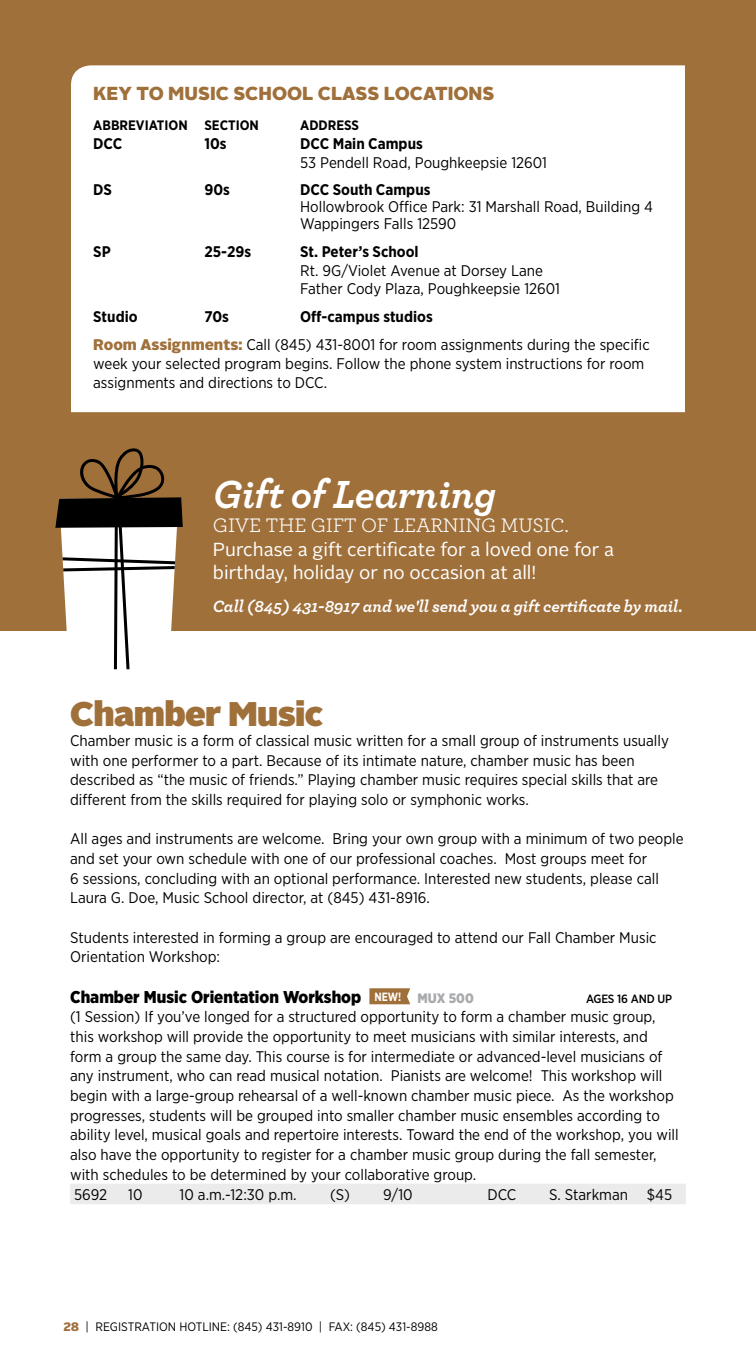
<style>
.page{position:relative;width:756px;height:1355px;background:#fff}
.page>*{position:absolute;margin:0;border:0;box-sizing:border-box;transform-origin:0 0}
.t1{font:italic 700 41.12px "Archer";letter-spacing:-.01em;color:#fff}
.t2{font:900 34.12px "Alright Sans";letter-spacing:-.02em;color:#a0703b}
.t3{font:20.47px "Archer";letter-spacing:-.01em;color:#fff}
.t4{font:18.9px/24px "Alright Sans";color:#fff}
.t5{font:900 18.9px "Alright Sans";color:#a0703b}
.t6{font:italic 700 17.15px "Archer";letter-spacing:-.01em;color:#fff}
.t7{font:900 17.15px "Gotham Narrow";color:#000}
.t8{font:15.4px/19.8px "Gotham Narrow";color:#000}
.t9{font:700 15.4px "Gotham Narrow";color:#000}
.t10{font:700 13.65px "Gotham Narrow";color:#000}
.t11{font:12.25px "Gotham Narrow";color:#000}
.t12{font:500 11.9px "Gotham Narrow";letter-spacing:-.015em;color:#000}
.s1{font-weight:700}
.s2{font-family:"Alright Sans";font-weight:900;color:#a0703b}
.s3{font-weight:700;font-size:11.9px;color:#fff}
.s4{font-size:13.65px;color:#a7a9ac}
</style>
<div class="page">
<div style="left:0;top:0;width:756px;height:630px;background:#a0703b"></div>
<div style="left:71px;top:65px;width:614px;height:348px;background:#fff"></div>
<svg style="left:55px;top:448px;width:128px;height:221px"></svg>
<div style="left:70px;top:1183px;width:616px;height:21px;background:#ebebec"></div>
<svg style="left:369px;top:988px;width:41px;height:16px"></svg>
<p class="t5" style="left:93px;top:79px;width:403px">KEY TO MUSIC SCHOOL CLASS LOCATIONS</p>
<p class="t10" style="left:93px;top:117px;width:167px">ABBREVIATION SECTION</p>
<p class="t10" style="left:300px;top:117px;width:60px">ADDRESS</p>
<p class="t9" style="left:93px;top:134px;width:31px">DCC</p>
<p class="t9" style="left:204px;top:134px;width:24px">10s</p>
<p class="t9" style="left:300px;top:134px;width:124px">DCC Main Campus</p>
<p class="t8" style="left:300px;top:152px;width:248px">53 Pendell Road, Poughkeepsie 12601</p>
<p class="t9" style="left:93px;top:180px;width:20px">DS</p>
<p class="t9" style="left:204px;top:180px;width:27px">90s</p>
<p class="t9" style="left:300px;top:180px;width:132px">DCC South Campus</p>
<p class="t8" style="left:300px;top:198px;width:354px;line-height:17px">Hollowbrook Office Park: 31 Marshall Road, Building 4<br>Wappingers Falls 12590</p>
<p class="t9" style="left:93px;top:241px;width:19px">SP</p>
<p class="t9" style="left:204px;top:241px;width:48px">25-29s</p>
<p class="t9" style="left:300px;top:241px;width:120px">St. Peter’s School</p>
<p class="t8" style="left:300px;top:260px;width:261px;line-height:18.7px">Rt. 9G/Violet Avenue at Dorsey Lane<br>Father Cody Plaza, Poughkeepsie 12601</p>
<p class="t9" style="left:93px;top:306px;width:46px">Studio</p>
<p class="t9" style="left:204px;top:306px;width:26px">70s</p>
<p class="t8" style="left:93px;top:302px;width:558px;line-height:28.2px;text-indent:207px"><span class="s1">Off-campus studios<br></span><span class="s2">Room Assignments:</span> Call (845) 431-8001 for room assignments during the specific</p>
<p class="t8" style="left:93px;top:354px;width:553px;line-height:18.7px">week your selected program begins. Follow the phone system instructions for room assignments and directions to DCC.</p>
<h1 class="t1" style="left:213px;top:461px;width:285px">Gift of Learning</h1>
<h3 class="t3" style="left:213px;top:510px;width:357px">GIVE THE GIFT OF LEARNING MUSIC.</h3>
<p class="t4" style="left:213px;top:537px;width:403px">Purchase a gift certificate for a loved one for a birthday, holiday or no occasion at all!</p>
<p class="t6" style="left:213px;top:592px;width:471px">Call (845) 431-8917 and we'll send you a gift certificate by mail.</p>
<h2 class="t2" style="left:70px;top:689px;width:254px">Chamber Music</h2>
<p class="t8" style="left:70px;top:730px;width:600px">Chamber music is a form of classical music written for a small group of instruments usually with one performer to a part. Because of its intimate nature, chamber music has been described as “the music of friends.” Playing chamber music requires special skills that are different from the skills required for playing solo or symphonic works.</p>
<p class="t8" style="left:70px;top:829px;width:615px">All ages and instruments are welcome. Bring your own group with a minimum of two people and set your own schedule with one of our professional coaches. Most groups meet for<br>6 sessions, concluding with an optional performance. Interested new students, please call Laura G. Doe, Music School director, at (845) 431-8916.</p>
<p class="t8" style="left:70px;top:927px;width:588px">Students interested in forming a group are encouraged to attend our Fall Chamber Music<br>Orientation Workshop:</p>
<p class="t7" style="left:70px;top:985px;width:405px">Chamber Music Orientation Workshop <span class="s3">NEW!</span> <span class="s4">MUX 500</span></p>
<p class="t12" style="left:586px;top:991px;width:88px">AGES 16 AND UP</p>
<p class="t8" style="left:70px;top:1006px;width:610px">(1 Session) If you’ve longed for a structured opportunity to form a chamber music group, this workshop will provide the opportunity to meet musicians with similar interests, and form a group the same day. This course is for intermediate or advanced-level musicians of any instrument, who can read musical notation. Pianists are welcome! This workshop will begin with a large-group rehearsal of a well-known chamber music piece. As the workshop progresses, students will be grouped into smaller chamber music ensembles according to ability level, musical goals and repertoire interests. Toward the end of the workshop, you will also have the opportunity to register for a chamber music group during the fall semester, with schedules to be determined by your collaborative group.<br>5692</p>
<p class="t8" style="left:128px;top:1184px;width:16px">10</p>
<p class="t8" style="left:180px;top:1184px;width:119px">10 a.m.-12:30 p.m.</p>
<p class="t8" style="left:330px;top:1184px;width:84px">(S) 9/10</p>
<p class="t8" style="left:487px;top:1184px;width:30px">DCC</p>
<p class="t8" style="left:549px;top:1184px;width:125px">S. Starkman $45</p>
<p class="t11" style="left:63px;top:1319px;width:376px"><span class="s2">28</span> | REGISTRATION HOTLINE: (845) 431-8910 | FAX: (845) 431-8988</p>
</div>
